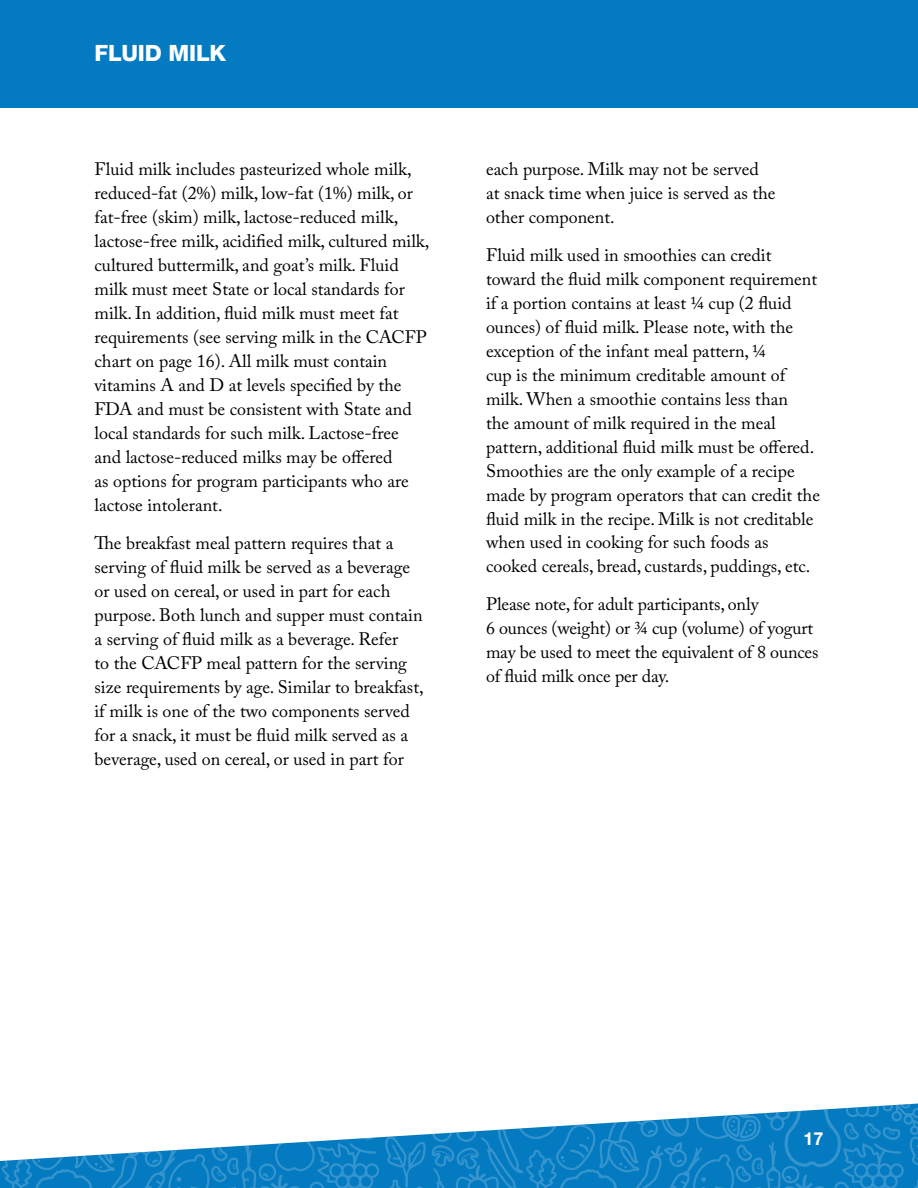
<style>
.page{position:relative;width:918px;height:1188px;background:#fff}
.page>*{position:absolute;margin:0;border:0;box-sizing:border-box;transform-origin:0 0}
.t1{font:800 22.5px "Helvetica Neue LT Pro";letter-spacing:-.01em;color:#fff}
.t2{font:18px/24px "Adobe Caslon Pro";color:#000}
.t3{font:700 18px "Helvetica Neue LT Pro";color:#fff}
</style>
<div class="page">
<div style="left:0;top:0;width:918px;height:108px;background:#047bc1"></div>
<svg style="left:0;top:1103px;width:918px;height:85px"></svg>
<p class="t1" style="left:94px;top:40px;width:133px">FLUID MILK</p>
<p class="t2" style="left:94px;top:157px;width:336px">Fluid milk includes pasteurized whole milk, reduced-fat (2%) milk, low-fat (1%) milk, or fat-free (skim) milk, lactose-reduced milk, lactose-free milk, acidified milk, cultured milk, cultured buttermilk, and goat’s milk. Fluid milk must meet State or local standards for milk. In addition, fluid milk must meet fat requirements (see serving milk in the CACFP chart on page 16). All milk must contain vitamins A and D at levels specified by the FDA and must be consistent with State and local standards for such milk. Lactose-free and lactose-reduced milks may be offered<br>as options for program participants who are lactose intolerant.</p>
<p class="t2" style="left:94px;top:530px;width:331px">The breakfast meal pattern requires that a serving of fluid milk be served as a beverage or used on cereal, or used in part for each purpose. Both lunch and supper must contain a serving of fluid milk as a beverage. Refer<br>to the CACFP meal pattern for the serving size requirements by age. Similar to breakfast, if milk is one of the two components served for a snack, it must be fluid milk served as a beverage, used on cereal, or used in part for</p>
<p class="t2" style="left:486px;top:157px;width:291px">each purpose. Milk may not be served at snack time when juice is served as the other component.</p>
<p class="t2" style="left:486px;top:242px;width:336px">Fluid milk used in smoothies can credit toward the fluid milk component requirement if a portion contains at least ¼ cup (2 fluid ounces) of fluid milk. Please note, with the exception of the infant meal pattern, ¼<br>cup is the minimum creditable amount of milk. When a smoothie contains less than<br>the amount of milk required in the meal pattern, additional fluid milk must be offered.<br>Smoothies are the only example of a recipe made by program operators that can credit the fluid milk in the recipe. Milk is not creditable when used in cooking for such foods as cooked cereals, bread, custards, puddings, etc.</p>
<p class="t2" style="left:486px;top:592px;width:334px">Please note, for adult participants, only<br>6 ounces (weight) or ¾ cup (volume) of yogurt may be used to meet the equivalent of 8 ounces of fluid milk once per day.</p>
<p class="t3" style="left:803px;top:1127px;width:22px">17</p>
</div>
